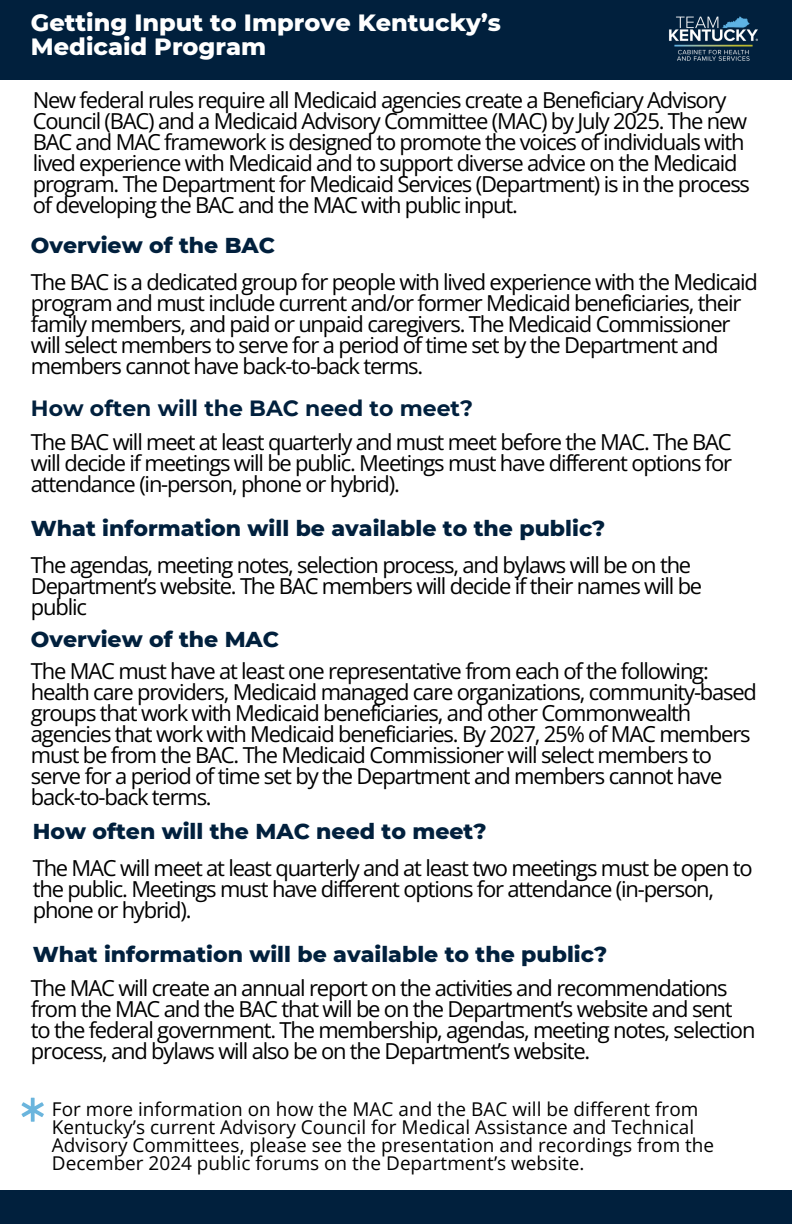
<style>
.page{position:relative;width:792px;height:1224px;background:#fff}
.page>*{position:absolute;margin:0;border:0;box-sizing:border-box;transform-origin:0 0}
.t1{font:800 24px/24px "Montserrat";color:#fff}
.t2{font:22px/21px "Open Sans";letter-spacing:-.055em;color:#000}
.t3{font:800 22px "Montserrat";color:#01203d}
.t4{font:700 22px "Montserrat";color:#01203d}
.t5{font:19px/18px "Open Sans";color:#000}
</style>
<div class="page">
<div style="left:0;top:1190px;width:792px;height:34px;background:#01203d"></div>
<div style="left:0;top:0;width:792px;height:79px;background:#01203d"></div>
<img style="left:669px;top:16px;width:89px;height:45px">
<svg style="left:22px;top:1098px;width:22px;height:24px"></svg>
<p class="t1" style="left:31px;top:11px;width:472px">Getting Input to Improve Kentucky’s<br>Medicaid Program</p>
<h1 class="t2" style="left:33px;top:89px;width:719px">New federal rules require all Medicaid agencies create a Beneficiary Advisory Council (BAC) and a Medicaid Advisory Committee (MAC) by July 2025. The new BAC and MAC framework is designed to promote the voices of individuals with lived experience with Medicaid and to support diverse advice on the Medicaid program. The Department for Medicaid Services (Department) is in the process of developing the BAC and the MAC with public input.</h1>
<h1 class="t3" style="left:31px;top:231px;width:246px">Overview of the BAC</h1>
<h2 class="t2" style="left:31px;top:271px;width:729px">The BAC is a dedicated group for people with lived experience with the Medicaid program and must include current and/or former Medicaid beneficiaries, their family members, and paid or unpaid caregivers. The Medicaid Commissioner will select members to serve for a period of time set by the Department and members cannot have back-to-back terms.</h2>
<h2 class="t4" style="left:31px;top:394px;width:444px">How often will the BAC need to meet?</h2>
<h1 class="t2" style="left:31px;top:431px;width:703px;text-align:justify">The BAC will meet at least quarterly and must meet before the MAC. The BAC will decide if meetings will be public. Meetings must have different options for attendance (in-person, phone or hybrid).</h1>
<h1 class="t3" style="left:31px;top:514px;width:576px">What information will be available to the public?</h1>
<h2 class="t2" style="left:31px;top:554px;width:673px">The agendas, meeting notes, selection process, and bylaws will be on the<br>Department’s website. The BAC members will decide if their names will be public</h2>
<h2 class="t3" style="left:31px;top:626px;width:250px">Overview of the MAC</h2>
<h1 class="t2" style="left:31px;top:660px;width:728px">The MAC must have at least one representative from each of the following: health care providers, Medicaid managed care organizations, community-based groups that work with Medicaid beneficiaries, and other Commonwealth agencies that work with Medicaid beneficiaries. By 2027, 25% of MAC members must be from the BAC. The Medicaid Commissioner will select members to serve for a period of time set by the Department and members cannot have back-to-back terms.</h1>
<h1 class="t3" style="left:33px;top:817px;width:455px">How often will the MAC need to meet?</h1>
<h2 class="t2" style="left:33px;top:857px;width:722px">The MAC will meet at least quarterly and at least two meetings must be open to the public. Meetings must have different options for attendance (in-person, phone or hybrid).</h2>
<h2 class="t3" style="left:33px;top:940px;width:576px">What information will be available to the public?</h2>
<h1 class="t2" style="left:31px;top:977px;width:726px">The MAC will create an annual report on the activities and recommendations from the MAC and the BAC that will be on the Department’s website and sent to the federal government. The membership, agendas, meeting notes, selection process, and bylaws will also be on the Department’s website.</h1>
<h2 class="t5" style="left:52px;top:1100px;width:664px">For more information on how the MAC and the BAC will be different from Kentucky’s current Advisory Council for Medical Assistance and Technical Advisory Committees, please see the presentation and recordings from the December 2024 public forums on the Department’s website.</h2>
</div>
